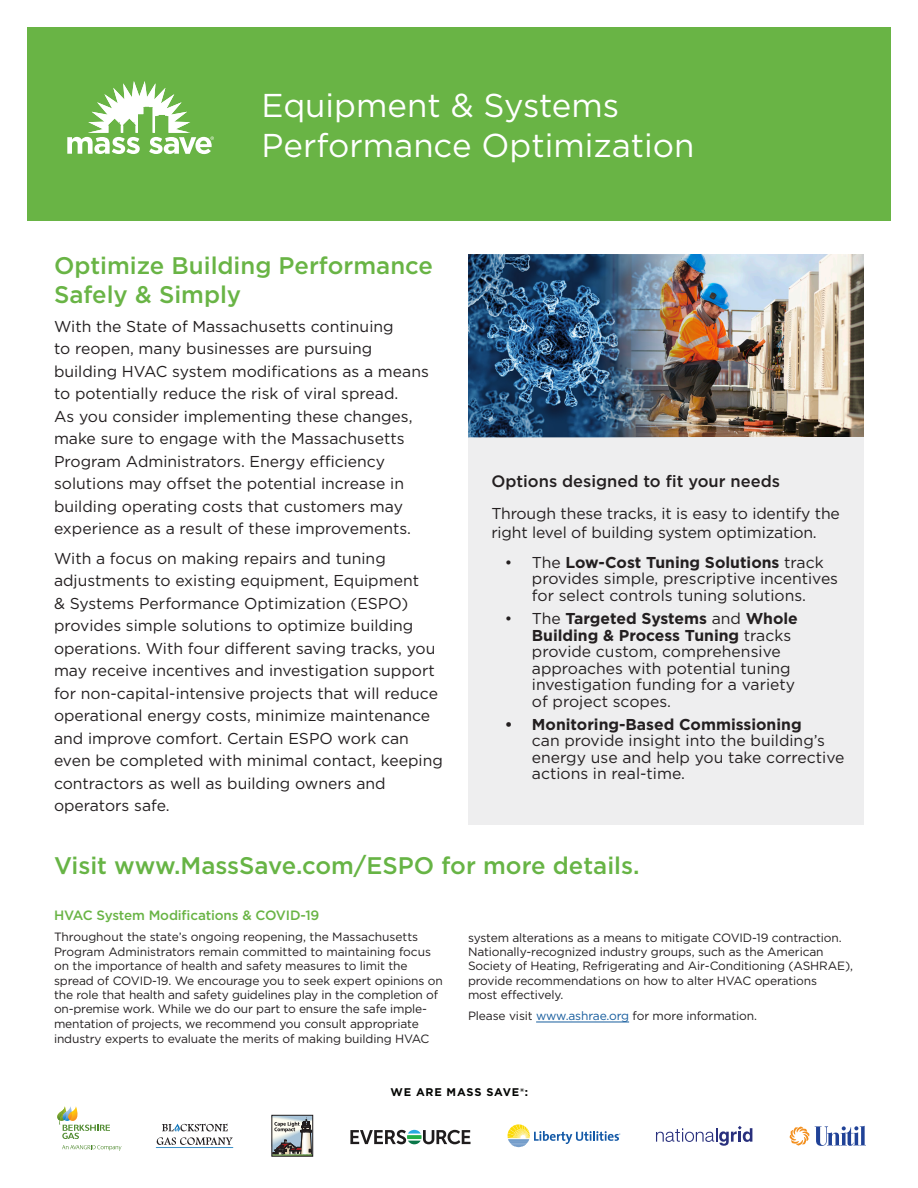
<style>
.page{position:relative;width:918px;height:1188px;background:#fff}
.page>*{position:absolute;margin:0;border:0;box-sizing:border-box;transform-origin:0 0}
.Headline_1{font:33px/39.6px "Gotham";color:#fff}
.t1{font:500 24px "Gotham";color:#67b445}
.t2{font:500 24px/28.8px "Gotham";color:#69b445}
.Sub_3{font:500 16.5px "Gotham";color:#231f20}
.Body_copy{font:15.75px/22.5px "Gotham";color:#231f20}
.t3{font:500 13.5px "Gotham";letter-spacing:-.01em;color:#69b445}
.Body_copy-2{font:12px/14.5px "Gotham";letter-spacing:-.01em;color:#231f20}
.t4{font:700 11.1px "Gotham";letter-spacing:.065em;color:#040503}
.s1{font-weight:700}
.s2{color:#175d9e}
</style>
<div class="page">
<div style="left:27px;top:27px;width:864px;height:193px;background:#69b445"></div>
<div style="left:468px;top:260px;width:396px;height:565px;background:#eeeeef"></div>
<img style="left:747px;top:255px;width:117px;height:181px">
<img style="left:468px;top:255px;width:279px;height:182px">
<hr style="left:156px;top:1147px;width:77px;height:1px;background:#0872ba">
<svg style="left:156px;top:1123px;width:77px;height:22px"></svg>
<div style="left:272px;top:1115px;width:41px;height:41px;border:1px solid #211d1e"></div>
<svg style="left:272px;top:1116px;width:41px;height:40px"></svg>
<svg style="left:350px;top:1130px;width:121px;height:14px"></svg>
<svg style="left:508px;top:1124px;width:112px;height:24px"></svg>
<svg style="left:656px;top:1126px;width:96px;height:20px"></svg>
<svg style="left:790px;top:1127px;width:19px;height:19px"></svg>
<svg style="left:815px;top:1126px;width:51px;height:20px"></svg>
<svg style="left:62px;top:1145px;width:59px;height:6px"></svg>
<svg style="left:57px;top:1106px;width:53px;height:33px"></svg>
<svg style="left:67px;top:81px;width:147px;height:73px"></svg>
<hr style="left:536px;top:1022px;width:93px;height:1px;background:#175d9e">
<p class="Headline_1" style="left:262px;top:85px;width:434px">Equipment &amp; Systems<br>Performance Optimization</p>
<p class="t2" style="left:54px;top:251px;width:381px">Optimize Building Performance<br>Safely &amp; Simply</p>
<p class="Body_copy" style="left:54px;top:315px;width:376px">With the State of Massachusetts continuing<br>to reopen, many businesses are pursuing building HVAC system modifications as a means to potentially reduce the risk of viral spread.<br>As you consider implementing these changes, make sure to engage with the Massachusetts Program Administrators. Energy efficiency solutions may offset the potential increase in building operating costs that customers may experience as a result of these improvements.</p>
<p class="Body_copy" style="left:54px;top:546px;width:390px">With a focus on making repairs and tuning adjustments to existing equipment, Equipment<br>&amp; Systems Performance Optimization (ESPO) provides simple solutions to optimize building operations. With four different saving tracks, you may receive incentives and investigation support for non-capital-intensive projects that will reduce operational energy costs, minimize maintenance and improve comfort. Certain ESPO work can even be completed with minimal contact, keeping contractors as well as building owners and operators safe.</p>
<p class="Sub_3" style="left:491px;top:470px;width:290px">Options designed to fit your needs</p>
<p class="Body_copy" style="left:491px;top:504px;width:350px;line-height:18.9px">Through these tracks, it is easy to identify the right level of building system optimization.</p>
<p class="Body_copy" style="left:532px;top:554px;width:308px;line-height:16.5px;text-indent:-27px">• The <span class="s1">Low-Cost Tuning Solutions</span> track provides simple, prescriptive incentives for select controls tuning solutions.</p>
<p class="Body_copy" style="left:532px;top:610px;width:268px;line-height:16.5px;text-indent:-27px">• The <span class="s1">Targeted Systems</span> and <span class="s1">Whole<br>Building &amp; Process Tuning</span> tracks provide custom, comprehensive approaches with potential tuning investigation funding for a variety of project scopes.</p>
<p class="Body_copy" style="left:532px;top:716px;width:314px;line-height:16.5px;text-indent:-27px"><span class="s1">• Monitoring-Based Commissioning<br></span>can provide insight into the building’s energy use and help you take corrective actions in real-time.</p>
<p class="t1" style="left:54px;top:850px;width:587px">Visit www.MassSave.com/ESPO for more details.</p>
<p class="t3" style="left:54px;top:907px;width:267px">HVAC System Modifications &amp; COVID-19</p>
<p class="Body_copy-2" style="left:54px;top:930px;width:390px">Throughout the state’s ongoing reopening, the Massachusetts Program Administrators remain committed to maintaining focus on the importance of health and safety measures to limit the spread of COVID-19. We encourage you to seek expert opinions on the role that health and safety guidelines play in the completion of on-premise work. While we do our part to ensure the safe imple&shy;mentation of projects, we recommend you consult appropriate industry experts to evaluate the merits of making building HVAC</p>
<p class="Body_copy-2" style="left:468px;top:930px;width:387px">system alterations as a means to mitigate COVID-19 contraction.<br>Nationally-recognized industry groups, such as the American Society of Heating, Refrigerating and Air-Conditioning (ASHRAE), provide recommendations on how to alter HVAC operations<br>most effectively.</p>
<p class="Body_copy-2" style="left:468px;top:1009px;width:291px">Please visit <span class="s2">www.ashrae.org</span> for more information.</p>
<p class="t4" style="left:391px;top:1085px;width:139px">WE ARE MASS SAVE®:</p>
</div>
